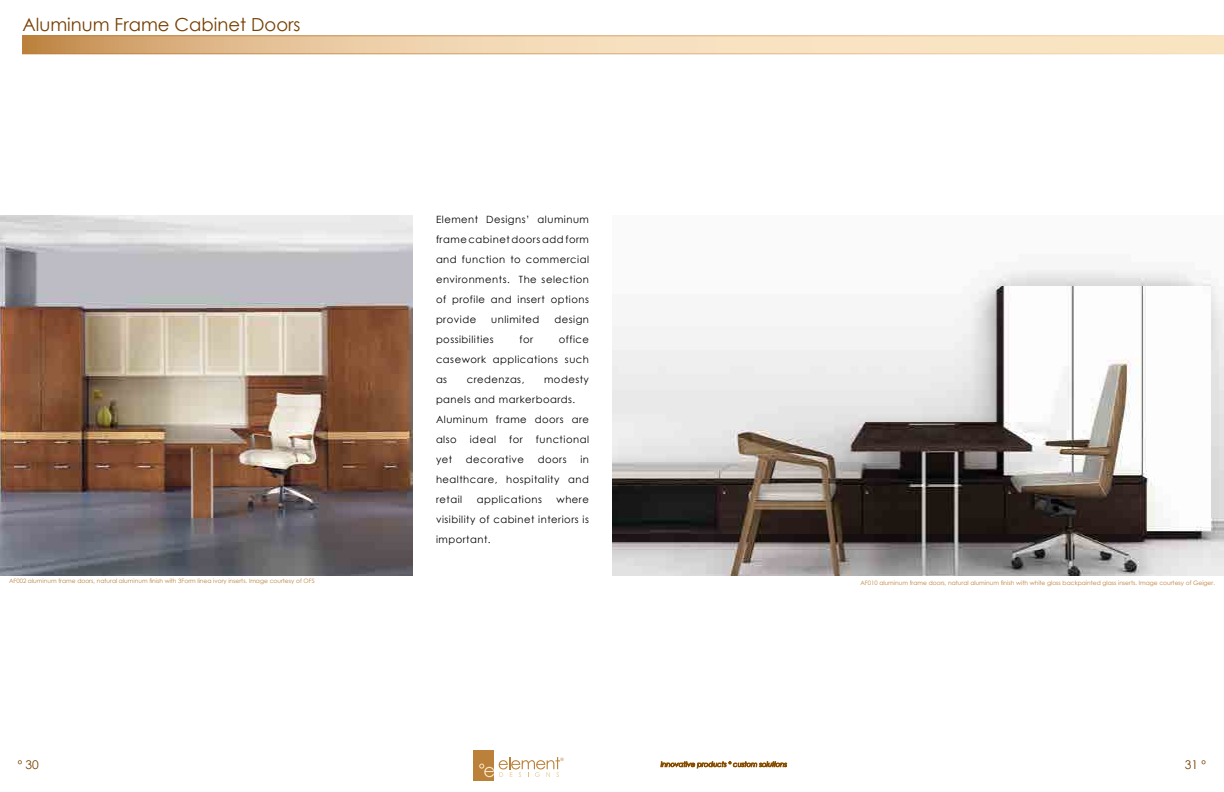
<style>
.page{position:relative;width:1224px;height:792px;background:#fff}
.page>*{position:absolute;margin:0;border:0;box-sizing:border-box;transform-origin:0 0}
.t1{font:18px "Century Gothic";color:#753f00}
.t2{font:12px "Century Gothic";color:#753f00}
.t3{font:10px/20px "Century Gothic";letter-spacing:.05em;color:#000;text-align:justify}
.t4{font:6px "Century Gothic";color:#bb813b}
.t5{font:4.4px "Century Gothic";color:#bb813b}
</style>
<div class="page">
<svg style="left:660px;top:761px;width:127px;height:8px"></svg>
<div style="left:473px;top:750px;width:21px;height:31px;background:#bb813b"></div>
<svg style="left:479px;top:757px;width:81px;height:20px"></svg>
<img style="left:0;top:216px;width:413px;height:360px">
<img style="left:612px;top:270px;width:612px;height:306px">
<svg style="left:22px;top:35px;width:1202px;height:19px;background:#eccea6"></svg>
<h1 class="t1" style="left:22px;top:12px;width:280px">Aluminum Frame Cabinet Doors</h1>
<p class="t3" style="left:436px;top:210px;width:155px">Element Designs’ aluminum frame cabinet doors add form and function to commercial environments. The selection of profile and insert options provide</p>
<p class="t3" style="left:491px;top:310px;width:50px">unlimited</p>
<p class="t3" style="left:554px;top:310px;width:36px">design</p>
<p class="t3" style="left:436px;top:330px;width:59px">possibilities</p>
<p class="t3" style="left:519px;top:330px;width:15px">for</p>
<p class="t3" style="left:436px;top:330px;width:154px;text-indent:123px">office casework applications such as</p>
<p class="t3" style="left:436px;top:370px;width:155px;text-align:left;text-indent:108px">modesty panels and markerboards.<br>Aluminum frame doors are also</p>
<p class="t3" style="left:467px;top:370px;width:59px">credenzas,</p>
<p class="t3" style="left:470px;top:430px;width:28px">ideal</p>
<p class="t3" style="left:509px;top:430px;width:15px">for</p>
<p class="t3" style="left:536px;top:430px;width:55px">functional</p>
<p class="t3" style="left:436px;top:450px;width:18px">yet</p>
<p class="t3" style="left:466px;top:450px;width:60px">decorative</p>
<p class="t3" style="left:538px;top:450px;width:30px">doors</p>
<p class="t3" style="left:436px;top:450px;width:155px;text-indent:144px">in healthcare, hospitality and retail</p>
<p class="t3" style="left:477px;top:490px;width:67px">applications</p>
<p class="t3" style="left:436px;top:490px;width:154px;text-indent:121px">where visibility of cabinet interiors is important.</p>
<p class="t4" style="left:9px;top:577px;width:307px">AF002 aluminum frame doors, natural aluminum finish with 3Form linea ivory inserts. Image courtesy of OFS</p>
<p class="t4" style="left:860px;top:578px;width:356px">AF010 aluminum frame doors, natural aluminum finish with white gloss backpainted glass inserts. Image courtesy of Geiger.</p>
<p class="t5" style="left:561px;top:756px;width:5px">®</p>
<p class="t2" style="left:18px;top:757px;width:23px">º 30</p>
<p class="t2" style="left:1185px;top:757px;width:23px">31 º</p>
</div>
